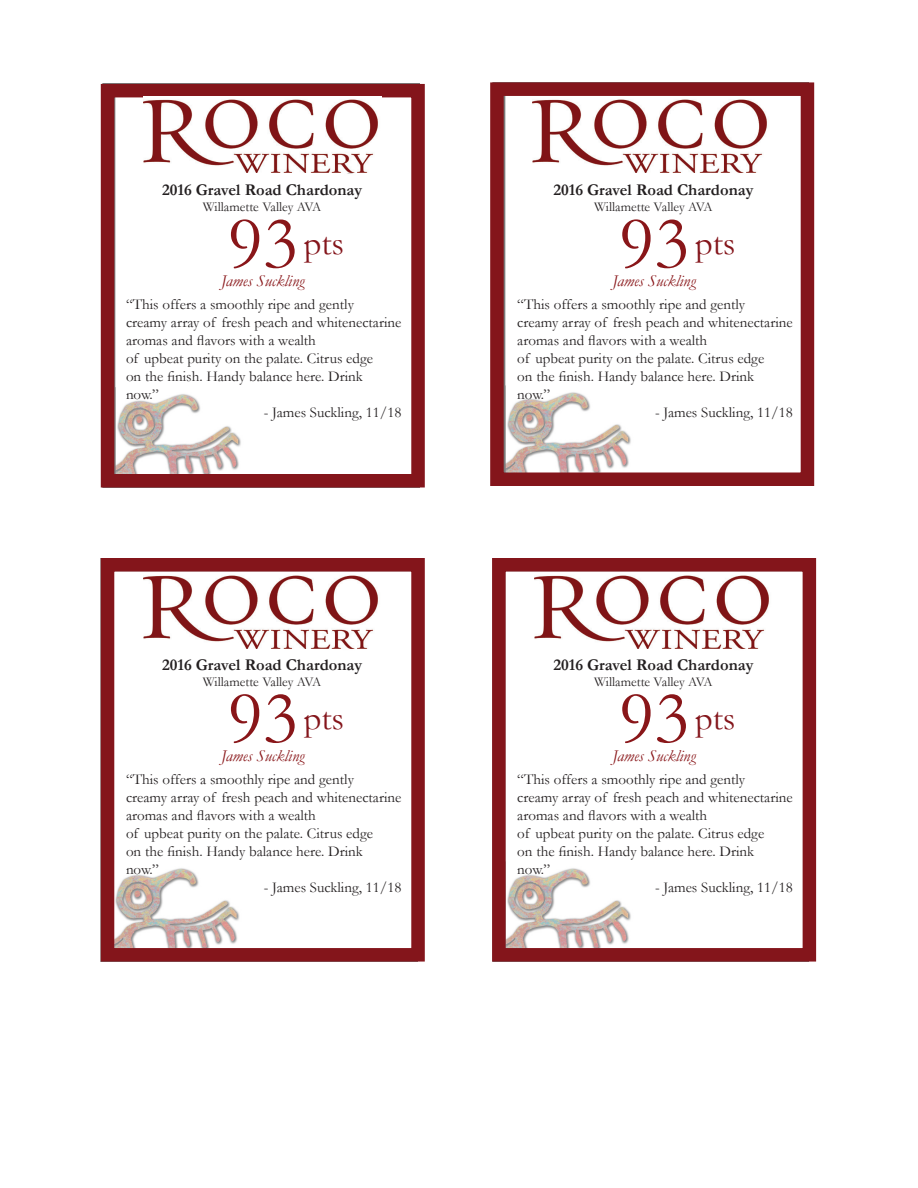
<style>
.page{position:relative;width:918px;height:1188px;background:#fff}
.page>*{position:absolute;margin:0;border:0;box-sizing:border-box;transform-origin:0 0}
.t1{font:75px "Garamond";color:#891619}
.t2{font:34.5px "Garamond";color:#84151b}
.t3{font:700 16.5px "Garamond";color:#231f20}
.t4{font:italic 16.5px "Garamond";color:#891619}
.t5{font:15px/18px "Garamond";color:#231f20}
.t6{font:13.5px "Garamond";color:#231f20}
</style>
<div class="page">
<img style="left:116px;top:173px;width:237px;height:300px">
<div style="left:101px;top:84px;width:324px;height:404px;border:14px solid #84151b"></div>
<img style="left:143px;top:97px;width:238px;height:76px">
<img style="left:116px;top:648px;width:252px;height:299px">
<img style="left:143px;top:575px;width:235px;height:73px">
<div style="left:101px;top:558px;width:324px;height:404px;border:14px solid #84151b"></div>
<img style="left:505px;top:97px;width:126px;height:374px">
<img style="left:507px;top:648px;width:252px;height:299px">
<img style="left:534px;top:575px;width:235px;height:73px">
<div style="left:492px;top:558px;width:324px;height:404px;border:14px solid #84151b"></div>
<img style="left:533px;top:97px;width:234px;height:76px">
<div style="left:490px;top:82px;width:324px;height:404px;border:14px solid #84151b"></div>
<p class="t3" style="left:162px;top:180px;width:202px">2016 Gravel Road Chardonay</p>
<p class="t6" style="left:203px;top:199px;width:120px">Willamette Valley AVA</p>
<p class="t1" style="left:228px;top:199px;width:72px">93</p>
<p class="t2" style="left:304px;top:223px;width:42px">pts</p>
<p class="t4" style="left:221px;top:271px;width:85px">James Suckling</p>
<p class="t5" style="left:126px;top:295px;width:229px">“This offers a smoothly ripe and gently</p>
<p class="t5" style="left:126px;top:313px;width:277px">creamy array of fresh peach and whitenectarine aromas and flavors with a wealth</p>
<p class="t5" style="left:126px;top:349px;width:249px">of upbeat purity on the palate. Citrus edge</p>
<p class="t5" style="left:126px;top:367px;width:238px">on the finish. Handy balance here. Drink</p>
<p class="t5" style="left:126px;top:385px;width:34px">now.”</p>
<p class="t5" style="left:264px;top:403px;width:139px">- James Suckling, 11/18</p>
<p class="t3" style="left:162px;top:655px;width:202px">2016 Gravel Road Chardonay</p>
<p class="t6" style="left:203px;top:673px;width:120px">Willamette Valley AVA</p>
<p class="t1" style="left:228px;top:674px;width:72px">93</p>
<p class="t2" style="left:304px;top:697px;width:42px">pts</p>
<p class="t4" style="left:221px;top:746px;width:85px">James Suckling</p>
<p class="t5" style="left:126px;top:770px;width:229px">“This offers a smoothly ripe and gently</p>
<p class="t5" style="left:126px;top:788px;width:277px">creamy array of fresh peach and whitenectarine aromas and flavors with a wealth</p>
<p class="t5" style="left:126px;top:824px;width:249px">of upbeat purity on the palate. Citrus edge</p>
<p class="t5" style="left:126px;top:842px;width:238px">on the finish. Handy balance here. Drink</p>
<p class="t5" style="left:126px;top:860px;width:34px">now.”</p>
<p class="t5" style="left:264px;top:878px;width:139px">- James Suckling, 11/18</p>
<p class="t3" style="left:553px;top:180px;width:202px">2016 Gravel Road Chardonay</p>
<p class="t6" style="left:594px;top:199px;width:120px">Willamette Valley AVA</p>
<p class="t1" style="left:619px;top:199px;width:72px">93</p>
<p class="t2" style="left:695px;top:223px;width:42px">pts</p>
<p class="t4" style="left:613px;top:271px;width:85px">James Suckling</p>
<p class="t5" style="left:517px;top:295px;width:229px">“This offers a smoothly ripe and gently</p>
<p class="t5" style="left:517px;top:313px;width:277px">creamy array of fresh peach and whitenectarine aromas and flavors with a wealth</p>
<p class="t5" style="left:517px;top:349px;width:249px">of upbeat purity on the palate. Citrus edge</p>
<p class="t5" style="left:517px;top:367px;width:238px">on the finish. Handy balance here. Drink</p>
<p class="t5" style="left:517px;top:385px;width:34px">now.”</p>
<p class="t5" style="left:655px;top:403px;width:139px">- James Suckling, 11/18</p>
<p class="t3" style="left:553px;top:655px;width:202px">2016 Gravel Road Chardonay</p>
<p class="t6" style="left:594px;top:673px;width:120px">Willamette Valley AVA</p>
<p class="t1" style="left:619px;top:674px;width:72px">93</p>
<p class="t2" style="left:695px;top:697px;width:42px">pts</p>
<p class="t4" style="left:613px;top:746px;width:85px">James Suckling</p>
<p class="t5" style="left:517px;top:770px;width:229px">“This offers a smoothly ripe and gently</p>
<p class="t5" style="left:517px;top:788px;width:277px">creamy array of fresh peach and whitenectarine aromas and flavors with a wealth</p>
<p class="t5" style="left:517px;top:824px;width:249px">of upbeat purity on the palate. Citrus edge</p>
<p class="t5" style="left:517px;top:842px;width:238px">on the finish. Handy balance here. Drink</p>
<p class="t5" style="left:517px;top:860px;width:34px">now.”</p>
<p class="t5" style="left:655px;top:878px;width:139px">- James Suckling, 11/18</p>
</div>
